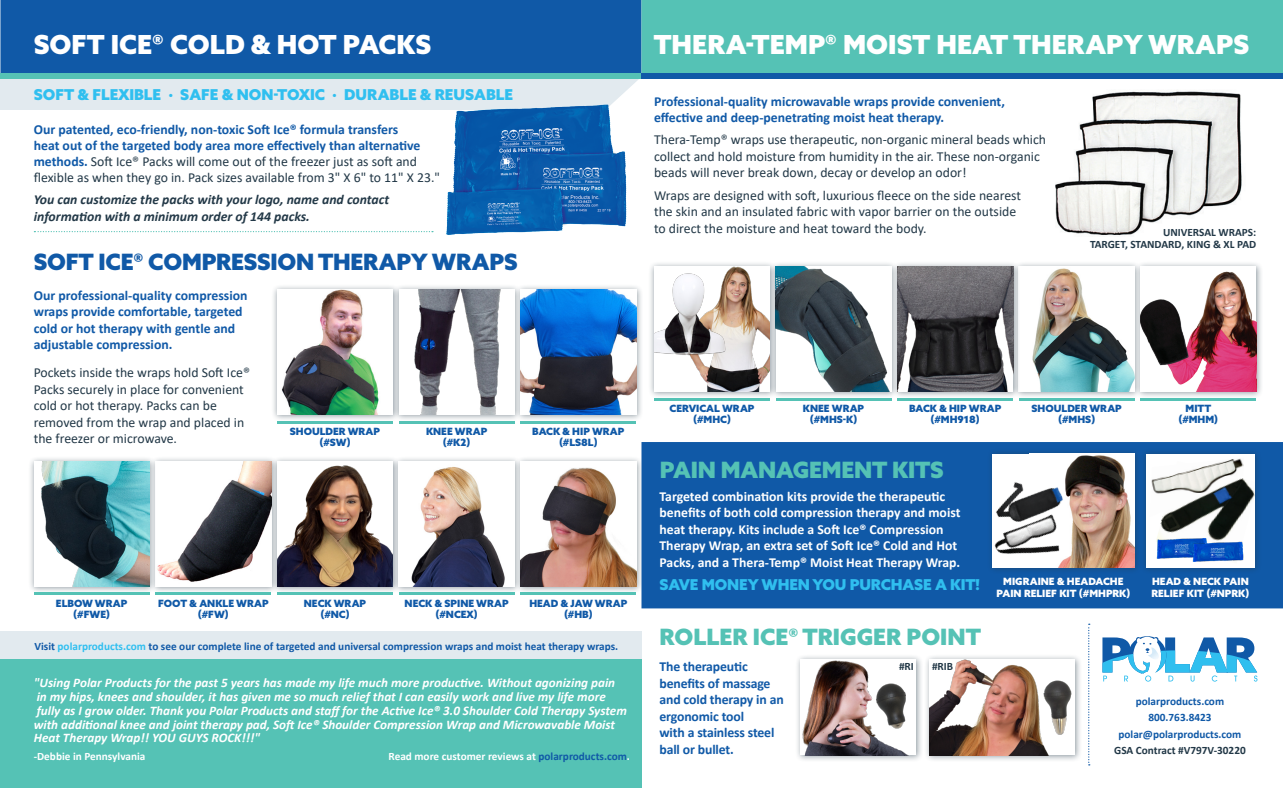
<style>
.page{position:relative;width:1283px;height:788px;background:#fff}
.page>*{position:absolute;margin:0;border:0;box-sizing:border-box;transform-origin:0 0}
.t1{font:900 26.25px "Azo Sans";color:#fff}
.t2{font:900 22.5px "Azo Sans";color:#55c2b5}
.t3{font:900 22.5px "Azo Sans";letter-spacing:-.01em;color:#1059a7}
.t4{font:900 15px "Azo Sans";color:#30bfef}
.t5{font:700 13.75px/16.5px "Calibri";color:#1059a7}
.t6{font:13.75px/16.5px "Calibri";color:#223847}
.t7{font:700 13.75px/16.5px "Calibri";color:#fff}
.t8{font:italic 700 13.75px/16.2px "Calibri";color:#223847}
.t9{font:italic 700 13.12px/13.8px "Calibri";color:#fff}
.t10{font:700 11.25px "Calibri";color:#1059a7}
.t11{font:700 11.25px/11.2px "Calibri";color:#223847;text-align:right}
.t12{font:700 11.25px "Calibri";color:#fff}
.t13{font:900 10px/11.2px "Azo Sans";color:#1059a7;text-align:center}
.t14{font:900 10px/11.2px "Azo Sans";color:#fff;text-align:center}
.s1{font-weight:400;color:#223847}
.s2{color:#30bfef}
.s3{color:#1059a7}
</style>
<div class="page">
<div style="left:0;top:631px;width:641px;height:28px;background:#e2eaef"></div>
<div style="left:0;top:79px;width:639px;height:31px;background:#e2eaef"></div>
<div style="left:0;top:0;width:641px;height:76px;background:#1059a7"></div>
<div style="left:641px;top:0;width:641px;height:76px;background:#55c2b5"></div>
<div style="left:0;top:73px;width:641px;height:6px;background:#55c2b5"></div>
<div style="left:0;top:659px;width:641px;height:129px;background:#55c2b5"></div>
<div style="left:641px;top:73px;width:641px;height:6px;background:#1059a7"></div>
<img style="left:436px;top:99px;width:194px;height:136px">
<div style="left:271px;top:284px;width:129px;height:138px;background:#223847;opacity:.5"></div>
<img style="left:277px;top:289px;width:116px;height:125px">
<hr style="left:277px;top:421px;width:116px;height:2px;background:#55c2b5">
<div style="left:150px;top:456px;width:128px;height:137px;background:#223847;opacity:.5"></div>
<hr style="left:155px;top:592px;width:116px;height:3px;background:#55c2b5">
<div style="left:393px;top:284px;width:128px;height:138px;background:#223847;opacity:.5"></div>
<img style="left:399px;top:289px;width:115px;height:125px">
<hr style="left:399px;top:421px;width:115px;height:2px;background:#55c2b5">
<div style="left:271px;top:456px;width:129px;height:137px;background:#223847;opacity:.5"></div>
<img style="left:277px;top:461px;width:116px;height:125px">
<hr style="left:277px;top:592px;width:116px;height:3px;background:#55c2b5">
<div style="left:515px;top:284px;width:128px;height:138px;background:#223847;opacity:.5"></div>
<img style="left:520px;top:289px;width:116px;height:125px">
<hr style="left:520px;top:421px;width:116px;height:2px;background:#55c2b5">
<div style="left:393px;top:456px;width:128px;height:137px;background:#223847;opacity:.5"></div>
<img style="left:399px;top:461px;width:115px;height:125px">
<hr style="left:399px;top:592px;width:115px;height:3px;background:#55c2b5">
<div style="left:28px;top:456px;width:128px;height:137px;background:#223847;opacity:.5"></div>
<svg style="left:150px;top:461px;width:121px;height:125px"></svg>
<img style="left:34px;top:461px;width:116px;height:125px">
<hr style="left:34px;top:592px;width:115px;height:3px;background:#55c2b5">
<div style="left:515px;top:456px;width:128px;height:137px;background:#223847;opacity:.5"></div>
<img style="left:520px;top:461px;width:116px;height:125px">
<hr style="left:520px;top:592px;width:116px;height:3px;background:#55c2b5">
<img style="left:1055px;top:91px;width:187px;height:145px">
<svg style="left:34px;top:231px;width:399px;height:1px"></svg>
<div style="left:641px;top:442px;width:641px;height:166px;background:#1059a7"></div>
<div style="left:987px;top:448px;width:154px;height:126px;background:#223847;opacity:.5"></div>
<svg style="left:992px;top:454px;width:37px;height:113px"></svg>
<img style="left:1029px;top:454px;width:105px;height:113px">
<img style="left:993px;top:472px;width:76px;height:32px">
<img style="left:993px;top:504px;width:82px;height:53px">
<div style="left:1140px;top:448px;width:122px;height:126px;background:#223847;opacity:.5"></div>
<svg style="left:1146px;top:454px;width:108px;height:113px"></svg>
<img style="left:1155px;top:461px;width:99px;height:102px">
<img style="left:1149px;top:457px;width:94px;height:60px">
<img style="left:1155px;top:534px;width:54px;height:25px">
<img style="left:1191px;top:538px;width:54px;height:25px">
<svg style="left:1088px;top:623px;width:1px;height:142px"></svg>
<div style="left:795px;top:654px;width:128px;height:108px;background:#223847;opacity:.5"></div>
<img style="left:800px;top:659px;width:116px;height:96px">
<img style="left:869px;top:682px;width:47px;height:47px">
<div style="left:923px;top:654px;width:159px;height:108px;background:#223847;opacity:.5"></div>
<svg style="left:1049px;top:659px;width:26px;height:96px"></svg>
<img style="left:929px;top:659px;width:120px;height:96px">
<img style="left:1029px;top:678px;width:45px;height:58px">
<svg style="left:1102px;top:636px;width:155px;height:45px"></svg>
<div style="left:648px;top:261px;width:129px;height:137px;background:#223847;opacity:.5"></div>
<hr style="left:654px;top:398px;width:116px;height:2px;background:#55c2b5">
<div style="left:1013px;top:261px;width:128px;height:137px;background:#223847;opacity:.5"></div>
<hr style="left:1019px;top:398px;width:115px;height:2px;background:#55c2b5">
<div style="left:1134px;top:261px;width:129px;height:137px;background:#223847;opacity:.5"></div>
<img style="left:1140px;top:266px;width:116px;height:125px">
<hr style="left:1140px;top:398px;width:116px;height:2px;background:#55c2b5">
<div style="left:770px;top:261px;width:128px;height:137px;background:#223847;opacity:.5"></div>
<svg style="left:654px;top:266px;width:121px;height:125px"></svg>
<img style="left:775px;top:266px;width:116px;height:125px">
<hr style="left:775px;top:398px;width:116px;height:2px;background:#55c2b5">
<div style="left:891px;top:261px;width:129px;height:137px;background:#223847;opacity:.5"></div>
<img style="left:1013px;top:266px;width:121px;height:125px">
<img style="left:897px;top:266px;width:116px;height:125px">
<hr style="left:897px;top:398px;width:116px;height:2px;background:#55c2b5">
<img style="left:654px;top:268px;width:75px;height:88px">
<p class="t1" style="left:34px;top:27px;width:399px">SOFT ICE® COLD &amp; HOT PACKS</p>
<p class="t1" style="left:654px;top:27px;width:597px">THERA-TEMP® MOIST HEAT THERAPY WRAPS</p>
<p class="t4" style="left:34px;top:85px;width:481px">SOFT &amp; FLEXIBLE · SAFE &amp; NON-TOXIC · DURABLE &amp; REUSABLE</p>
<p class="t5" style="left:34px;top:121px;width:408px">Our patented, eco-friendly, non-toxic Soft Ice® formula transfers<br>heat out of the targeted body area more effectively than alternative methods. <span class="s1">Soft Ice® Packs will come out of the freezer just as soft and flexible as when they go in. Pack sizes available from 3" X 6" to 11" X 23."</span></p>
<p class="t8" style="left:34px;top:191px;width:357px">You can customize the packs with your logo, name and contact information with a minimum order of 144 packs.</p>
<p class="t3" style="left:34px;top:247px;width:485px">SOFT ICE® COMPRESSION THERAPY WRAPS</p>
<p class="t5" style="left:34px;top:287px;width:215px">Our professional-quality compression wraps provide comfortable, targeted cold or hot therapy with gentle and adjustable compression.</p>
<p class="t6" style="left:34px;top:364px;width:218px">Pockets inside the wraps hold Soft Ice® Packs securely in place for convenient cold or hot therapy. Packs can be removed from the wrap and placed in the freezer or microwave.</p>
<p class="t13" style="left:290px;top:425px;width:92px">SHOULDER WRAP (#SW)</p>
<p class="t13" style="left:426px;top:425px;width:63px">KNEE WRAP (#K2)</p>
<p class="t13" style="left:532px;top:425px;width:94px">BACK &amp; HIP WRAP (#LS8L)</p>
<p class="t13" style="left:56px;top:597px;width:73px">ELBOW WRAP (#FWE)</p>
<p class="t13" style="left:529px;top:597px;width:99px">HEAD &amp; JAW WRAP (#HB)</p>
<p class="t13" style="left:158px;top:597px;width:112px">FOOT &amp; ANKLE WRAP (#FW)</p>
<p class="t13" style="left:405px;top:597px;width:106px">NECK &amp; SPINE WRAP (#NCEX)</p>
<p class="t13" style="left:304px;top:597px;width:64px">NECK WRAP (#NC)</p>
<p class="t10" style="left:34px;top:638px;width:585px">Visit <span class="s2">polarproducts.com</span> to see our complete line of targeted and universal compression wraps and moist heat therapy wraps.</p>
<p class="t9" style="left:34px;top:675px;width:594px">"Using Polar Products for the past 5 years has made my life much more productive. Without agonizing pain in my hips, knees and shoulder, it has given me so much relief that I can easily work and live my life more fully as I grow older. Thank you Polar Products and staff for the Active Ice® 3.0 Shoulder Cold Therapy System with additional knee and joint therapy pad, Soft Ice® Shoulder Compression Wrap and Microwavable Moist Heat Therapy Wrap!! YOU GUYS ROCK!!!"</p>
<p class="t12" style="left:34px;top:748px;width:113px">-Debbie in Pennsylvania</p>
<p class="t12" style="left:388px;top:748px;width:243px">Read more customer reviews at <span class="s3">polarproducts.com</span>.</p>
<p class="t5" style="left:654px;top:93px;width:352px">Professional-quality microwavable wraps provide convenient, effective and deep-penetrating moist heat therapy.</p>
<p class="t6" style="left:654px;top:131px;width:393px">Thera-Temp® wraps use therapeutic, non-organic mineral beads which collect and hold moisture from humidity in the air. These non-organic beads will never break down, decay or develop an odor!</p>
<p class="t6" style="left:654px;top:186px;width:368px">Wraps are designed with soft, luxurious fleece on the side nearest the skin and an insulated fabric with vapor barrier on the outside to direct the moisture and heat toward the body.</p>
<p class="t11" style="left:1090px;top:227px;width:168px">UNIVERSAL WRAPS:<br>TARGET, STANDARD, KING &amp; XL PAD</p>
<p class="t13" style="left:803px;top:402px;width:63px">KNEE WRAP (#MHS-K)</p>
<p class="t13" style="left:909px;top:402px;width:94px">BACK &amp; HIP WRAP (#MH918)</p>
<p class="t13" style="left:669px;top:402px;width:86px">CERVICAL WRAP (#MHC)</p>
<p class="t13" style="left:1031px;top:402px;width:92px">SHOULDER WRAP (#MHS)</p>
<p class="t13" style="left:1178px;top:402px;width:41px">MITT (#MHM)</p>
<p class="t2" style="left:659px;top:455px;width:285px">PAIN MANAGEMENT KITS</p>
<p class="t7" style="left:659px;top:487px;width:302px">Targeted combination kits provide the therapeutic benefits of both cold compression therapy and moist heat therapy. Kits include a Soft Ice® Compression Therapy Wrap, an extra set of Soft Ice® Cold and Hot Packs, and a Thera-Temp® Moist Heat Therapy Wrap.</p>
<p class="t4" style="left:659px;top:574px;width:322px">SAVE MONEY WHEN YOU PURCHASE A KIT!</p>
<p class="t2" style="left:659px;top:622px;width:323px">ROLLER ICE® TRIGGER POINT</p>
<p class="t5" style="left:659px;top:658px;width:126px">The therapeutic benefits of massage and cold therapy in an ergonomic tool<br>with a stainless steel ball or bullet.</p>
<p class="t11" style="left:899px;top:660px;width:16px">#RI</p>
<p class="t11" style="left:932px;top:660px;width:23px">#RIB</p>
<p class="t14" style="left:996px;top:576px;width:136px">MIGRAINE &amp; HEADACHE<br>PAIN RELIEF KIT (#MHPRK)</p>
<p class="t14" style="left:1151px;top:576px;width:99px;text-align:left">HEAD &amp; NECK PAIN<br>RELIEF KIT (#NPRK)</p>
<p class="t10" style="left:1135px;top:693px;width:90px">polarproducts.com</p>
<p class="t10" style="left:1148px;top:709px;width:65px">800.763.8423</p>
<p class="t10" style="left:1118px;top:726px;width:124px">polar@polarproducts.com</p>
<p class="t11" style="left:1114px;top:744px;width:133px">GSA Contract #V797V-30220</p>
</div>
